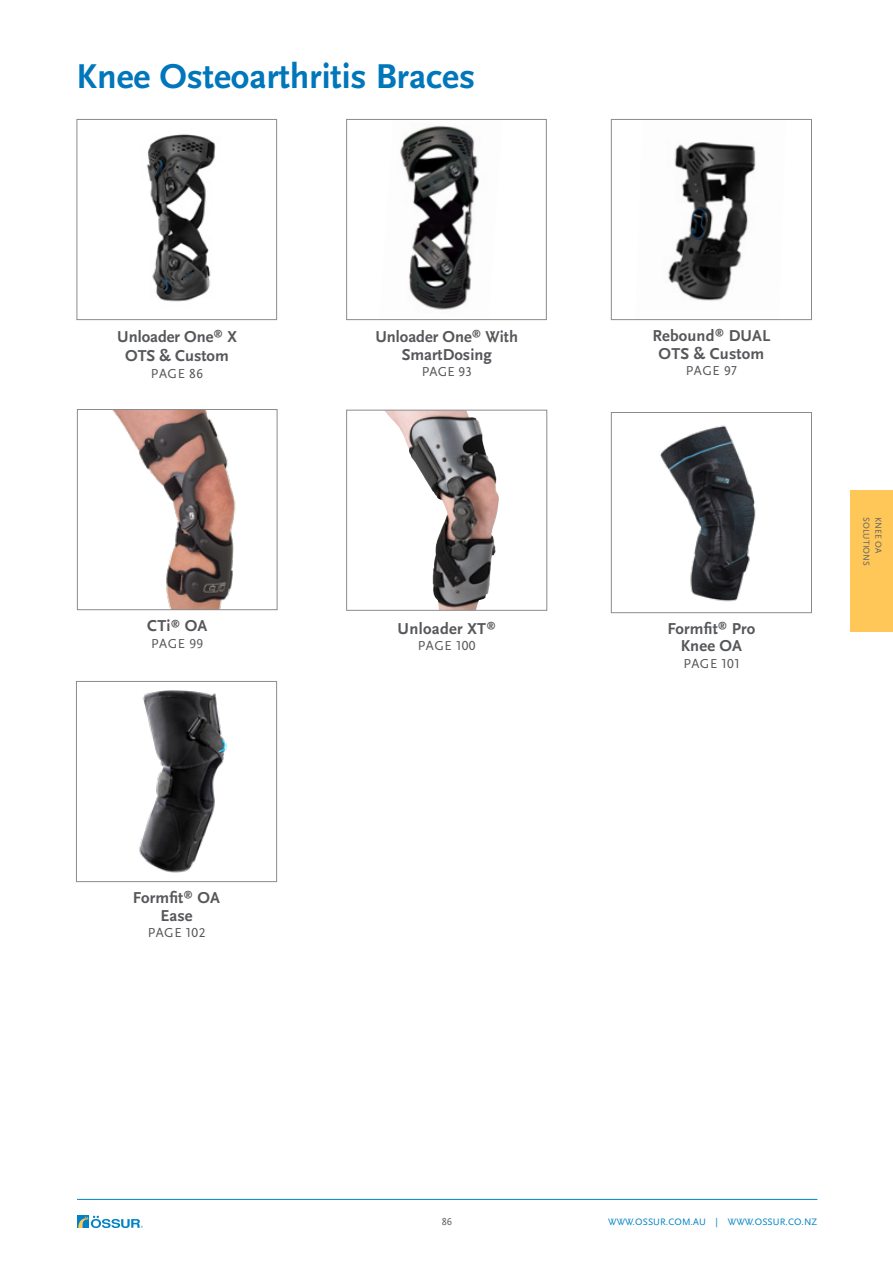
<style>
.page{position:relative;width:893px;height:1263px;background:#fff}
.page>*{position:absolute;margin:0;border:0;box-sizing:border-box;transform-origin:0 0}
.t1{font:700 36px "Scala Sans OT";color:#0076bb}
.t2{font:700 16.5px/18px "Scala Sans OT";letter-spacing:.01em;color:#55575a;text-align:center}
.t3{font:13.5px "Scala Sans OT";letter-spacing:.04em;color:#55575a}
.t4{font:10.5px "Scala Sans OT";color:#636466}
.t5{font:9.75px "Scala Sans OT";letter-spacing:.01em;color:#0082c4}
.t6{font:9px "Scala Sans OT";letter-spacing:.01em;color:#636466}
.s1{font-family:"Scala Sans LF"}
</style>
<div class="page">
<div style="left:850px;top:489px;width:43px;height:142px;background:#ffc758"></div>
<div style="left:77px;top:1215px;width:12px;height:13px;background:#0082c4"></div>
<svg style="left:78px;top:1216px;width:65px;height:12px"></svg>
<hr style="left:77px;top:1199px;width:740px;height:1px;background:#0082c4">
<img style="left:386px;top:412px;width:104px;height:197px">
<div style="left:346px;top:410px;width:201px;height:201px;border:1px solid #8a8c8c"></div>
<img style="left:113px;top:411px;width:123px;height:197px">
<div style="left:77px;top:409px;width:200px;height:201px;border:1px solid #8a8c8c"></div>
<img style="left:139px;top:690px;width:88px;height:183px">
<div style="left:76px;top:681px;width:201px;height:201px;border:1px solid #8a8c8c"></div>
<img style="left:146px;top:134px;width:70px;height:168px">
<div style="left:77px;top:119px;width:200px;height:201px;border:1px solid #8a8c8c"></div>
<img style="left:660px;top:425px;width:96px;height:177px">
<div style="left:611px;top:412px;width:201px;height:201px;border:1px solid #8a8c8c"></div>
<img style="left:668px;top:142px;width:88px;height:159px">
<div style="left:611px;top:119px;width:201px;height:201px;border:1px solid #8a8c8c"></div>
<img style="left:400px;top:125px;width:79px;height:185px">
<div style="left:346px;top:119px;width:201px;height:201px;border:1px solid #8a8c8c"></div>
<h1 class="t1" style="left:77px;top:56px;width:400px">Knee Osteoarthritis Braces</h1>
<p class="t2" style="left:117px;top:326px;width:121px;line-height:19.8px">Unloader One<sup>®</sup> X<br>OTS &amp; Custom</p>
<p class="t3" style="left:151px;top:366px;width:54px">PAGE 86</p>
<p class="t2" style="left:147px;top:617px;width:62px">CTi<sup>®</sup> OA</p>
<p class="t3" style="left:151px;top:636px;width:54px">PAGE <span class="s1">99</span></p>
<p class="t2" style="left:133px;top:888px;width:89px">Formfit<sup>®</sup> OA<br>Ease</p>
<p class="t3" style="left:148px;top:925px;width:59px">PAGE 102</p>
<p class="t2" style="left:375px;top:327px;width:144px">Unloader One<sup>®</sup> With<br>SmartDosing</p>
<p class="t3" style="left:422px;top:364px;width:52px">PAGE 93</p>
<p class="t2" style="left:397px;top:619px;width:100px">Unloader XT<sup>®</sup></p>
<p class="t3" style="left:418px;top:638px;width:59px">PAGE 100</p>
<p class="t2" style="left:652px;top:326px;width:120px">Rebound<sup>®</sup> DUAL<br>OTS &amp; Custom</p>
<p class="t3" style="left:686px;top:363px;width:53px">PAGE 97</p>
<p class="t2" style="left:667px;top:620px;width:90px;line-height:17.2px">Formfit<sup>®</sup> Pro<br>Knee OA</p>
<p class="t3" style="left:683px;top:656px;width:58px">PAGE 101</p>
<p class="t6" style="left:871px;top:517px;width:51px;rotate:90deg">SOLUTIONS</p>
<p class="t6" style="left:883px;top:517px;width:38px;rotate:90deg">KNEE OA</p>
<p class="t4" style="left:442px;top:1216px;width:12px">86</p>
<p class="t5" style="left:608px;top:1217px;width:211px">WWW.OSSUR.COM.AU | WWW.OSSUR.CO.NZ</p>
</div>
